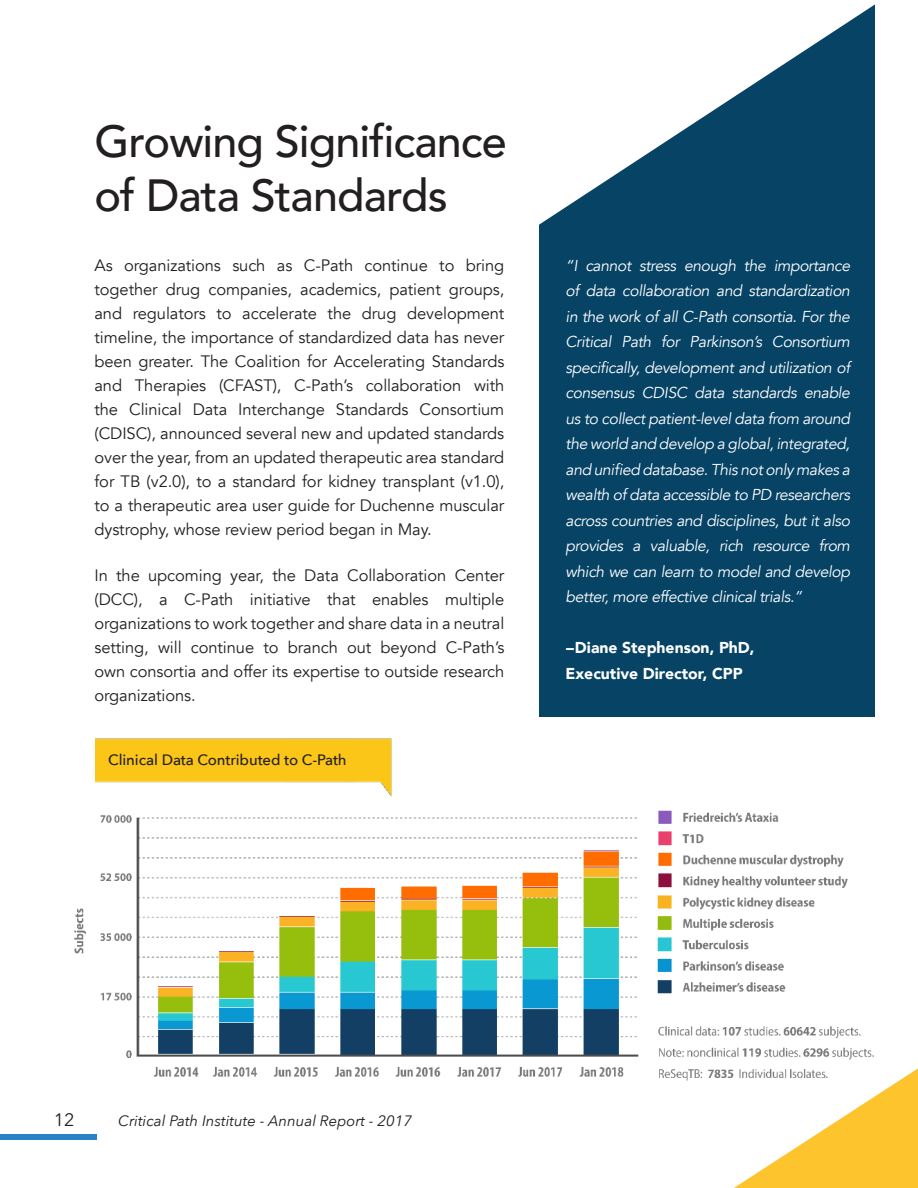
<style>
.page{position:relative;width:918px;height:1188px;background:#fff}
.page>*{position:absolute;margin:0;border:0;box-sizing:border-box;transform-origin:0 0}
.t1{font:500 45px/54px "Avenir";letter-spacing:-.02em;color:#231f20}
.t2{font:18px "Avenir Next";color:#231f20}
.t3{font:16.5px/24px "Avenir";letter-spacing:-.005em;color:#231f20;text-align:justify}
.t4{font:italic 15.75px/25.5px "Avenir";letter-spacing:-.025em;color:#fff;text-align:justify}
.t5{font:900 15.75px/25.5px "Avenir";color:#fff;scale:2 1}
.t6{font:italic 15px "Avenir Next";color:#231f20}
.t7{font:500 15px "Avenir Next";letter-spacing:-.005em;color:#231f20}
</style>
<div class="page">
<img style="left:96px;top:738px;width:296px;height:59px">
<div style="left:539px;top:0;width:336px;height:716px;background:#074365"></div>
<img style="left:74px;top:810px;width:800px;height:271px">
<svg style="left:539px;top:0;width:336px;height:225px;fill:#fff"></svg>
<div style="left:0;top:1135px;width:97px;height:5px;background:#2783c5"></div>
<svg style="left:734px;top:1068px;width:184px;height:120px"></svg>
<h1 class="t1" style="left:94px;top:111px;width:414px">Growing Significance of Data Standards</h1>
<p class="t3" style="left:94px;top:255px;width:411px">As organizations such as C-Path continue to bring together drug companies, academics, patient groups, and regulators to accelerate the drug development timeline, the importance of standardized data has never been greater. The Coalition for Accelerating Standards and Therapies (CFAST), C-Path’s collaboration with the Clinical Data Interchange Standards Consortium (CDISC), announced several new and updated standards over the year, from an updated therapeutic area standard for TB (v2.0), to a standard for kidney transplant (v1.0), to a therapeutic area user guide for Duchenne muscular dystrophy, whose review period began in May.</p>
<p class="t4" style="left:566px;top:254px;width:286px">“I cannot stress enough the importance of data collaboration and standardization in the work of all C-Path consortia. For the Critical Path for Parkinson’s Consortium specifically, development and utilization of consensus CDISC data standards enable us to collect patient-level data from around the world and develop a global, integrated, and unified database. This not only makes a wealth of data accessible to PD researchers across countries and disciplines, but it also provides a valuable, rich resource from which we can learn to model and develop better, more effective clinical trials.”</p>
<p class="t5" style="left:566px;top:636px;width:96px">-Diane Stephenson, PhD,<br>Executive Director, CPP</p>
<p class="t3" style="left:94px;top:565px;width:411px">In the upcoming year, the Data Collaboration Center (DCC), a C-Path initiative that enables multiple organizations to work together and share data in a neutral setting, will continue to branch out beyond C-Path’s own consortia and offer its expertise to outside research organizations.</p>
<p class="t7" style="left:108px;top:747px;width:240px">Clinical Data Contributed to C-Path</p>
<p class="t2" style="left:54px;top:1105px;width:22px">12</p>
<p class="t6" style="left:118px;top:1115px;width:296px">Critical Path Institute - Annual Report - 2017</p>
</div>
